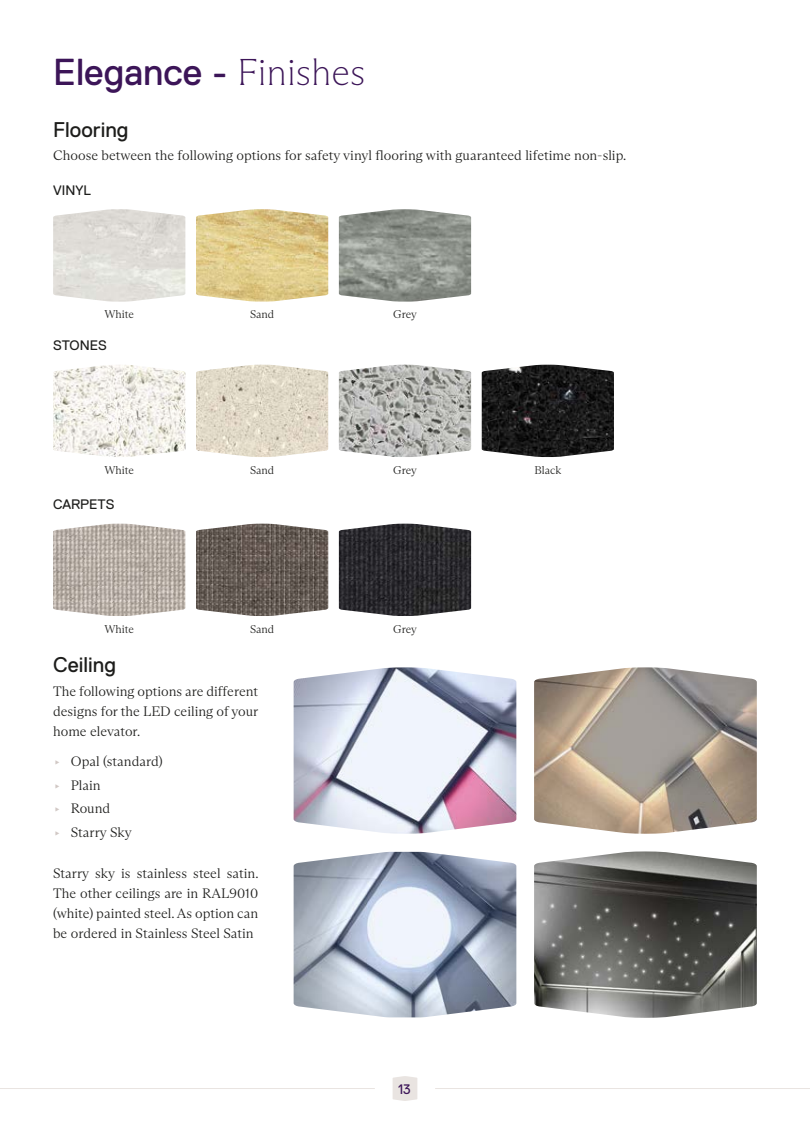
<style>
.page{position:relative;width:810px;height:1125px;background:#fff}
.page>*{position:absolute;margin:0;border:0;box-sizing:border-box;transform-origin:0 0}
.t1{font:37.5px "Replica";color:#3c1558}
.t2{font:21.25px "Replica Pro";color:#1d1d1b}
.t3{font:300 13.75px/20px "ABC Arizona Text";color:#1d1d1b;text-align:justify}
.t4{font:13.75px "Replica Pro";color:#1d1d1b}
.t5{font:13.75px "Replica";color:#3c1558}
.t6{font:300 11.25px "ABC Arizona Text";color:#1d1d1b}
.s1{font-family:"ABC Arizona Flare";font-weight:100}
.s2{font-family:"Source Code Variable";font-weight:400;color:#d1c8c5}
</style>
<div class="page">
<img style="left:53px;top:209px;width:132px;height:93px">
<img style="left:196px;top:209px;width:132px;height:93px">
<img style="left:339px;top:209px;width:132px;height:93px">
<img style="left:53px;top:365px;width:132px;height:92px">
<img style="left:196px;top:365px;width:132px;height:92px">
<img style="left:339px;top:365px;width:132px;height:92px">
<img style="left:482px;top:365px;width:132px;height:92px">
<img style="left:53px;top:524px;width:132px;height:92px">
<img style="left:196px;top:524px;width:132px;height:92px">
<img style="left:339px;top:524px;width:132px;height:92px">
<img style="left:294px;top:667px;width:222px;height:167px">
<img style="left:534px;top:667px;width:223px;height:167px">
<img style="left:294px;top:852px;width:222px;height:165px">
<img style="left:534px;top:851px;width:223px;height:167px">
<svg style="left:393px;top:1076px;width:24px;height:25px"></svg>
<hr style="left:0;top:1088px;width:375px;height:1px;background:#e9e4e1">
<hr style="left:435px;top:1088px;width:375px;height:1px;background:#e9e4e1">
<h1 class="t1" style="left:53px;top:51px;width:314px">Elegance - <span class="s1">Finishes</span></h1>
<h2 class="t2" style="left:53px;top:118px;width:77px">Flooring</h2>
<p class="t3" style="left:53px;top:146px;width:575px">Choose between the following options for safety vinyl flooring with guaranteed lifetime non-slip.</p>
<p class="t4" style="left:53px;top:182px;width:39px">VINYL</p>
<p class="t6" style="left:104px;top:308px;width:31px">White</p>
<p class="t6" style="left:250px;top:308px;width:26px">Sand</p>
<p class="t6" style="left:393px;top:308px;width:25px">Grey</p>
<p class="t4" style="left:53px;top:338px;width:55px">STONES</p>
<p class="t6" style="left:104px;top:464px;width:31px">White</p>
<p class="t6" style="left:250px;top:464px;width:26px">Sand</p>
<p class="t6" style="left:393px;top:464px;width:25px">Grey</p>
<p class="t6" style="left:534px;top:464px;width:29px">Black</p>
<p class="t4" style="left:53px;top:497px;width:63px">CARPETS</p>
<p class="t6" style="left:104px;top:622px;width:31px">White</p>
<p class="t6" style="left:250px;top:622px;width:26px">Sand</p>
<p class="t6" style="left:393px;top:622px;width:25px">Grey</p>
<h2 class="t2" style="left:53px;top:653px;width:64px">Ceiling</h2>
<p class="t3" style="left:53px;top:681px;width:207px">The following options are different designs for the LED ceiling of your home elevator.</p>
<p class="t3" style="left:53px;top:750px;width:111px;line-height:23.5px;text-align:left"><span class="s2">▸</span> Opal (standard) <span class="s2">▸</span> Plain<br><span class="s2">▸</span> Round<br><span class="s2">▸</span> Starry Sky</p>
<p class="t3" style="left:53px;top:864px;width:207px">Starry sky is stainless steel satin.<br>The other ceilings are in RAL9010 (white) painted steel. As option can be ordered in Stainless Steel Satin</p>
<p class="t5" style="left:398px;top:1082px;width:14px">13</p>
</div>
